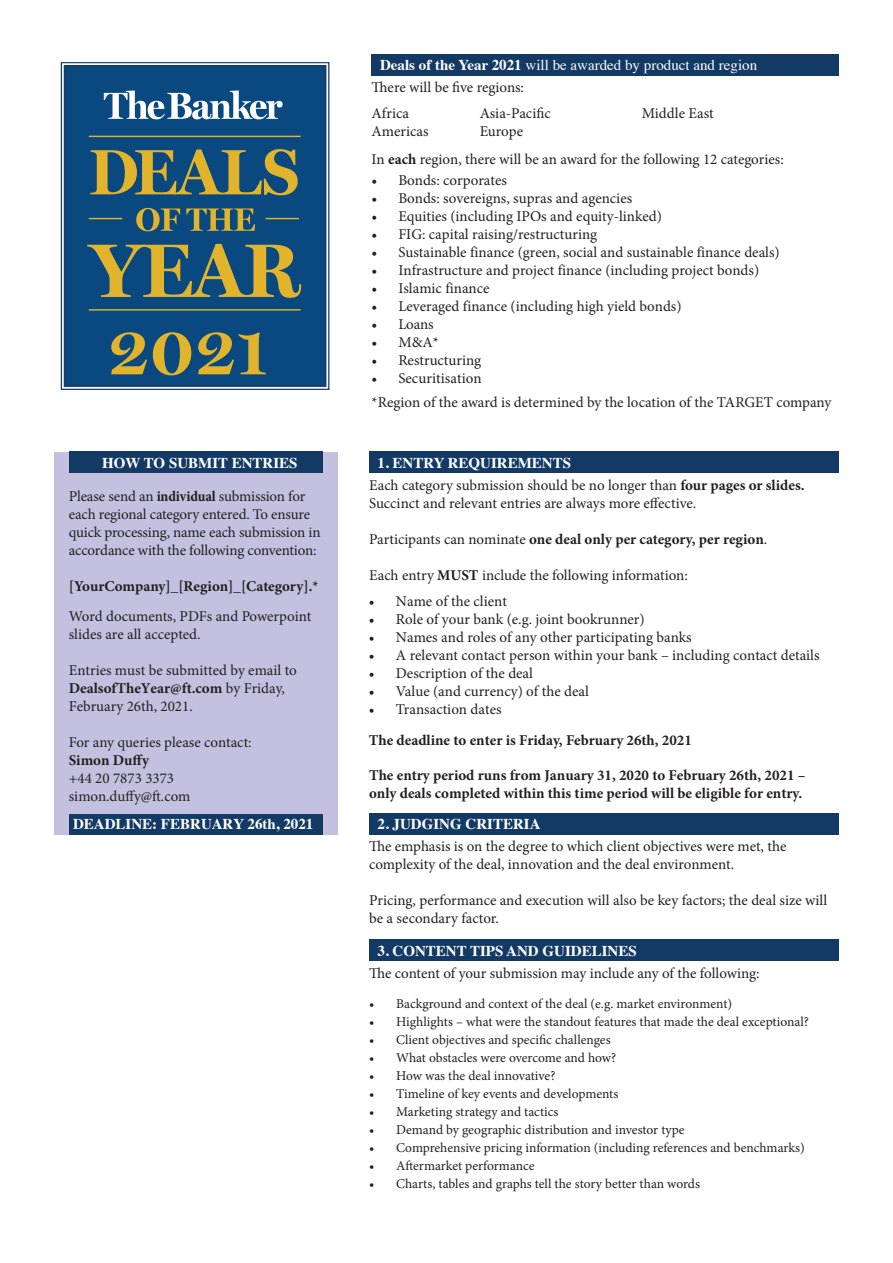
<style>
.page{position:relative;width:893px;height:1263px;background:#fff}
.page>*{position:absolute;margin:0;border:0;box-sizing:border-box;transform-origin:0 0}
.t1{font:700 67.65px "Miller Display";color:#e2b42b}
.t2{font:15px/18px "Minion Pro";color:#231f20}
.t3{font:700 15px/18px "Minion Pro";color:#231f20}
.t4{font:700 15px "Times";color:#fff}
.t5{font:15px "Times";color:#fff}
.t6{font:13.5px "Minion Pro";letter-spacing:-.005em;color:#231f20}
.s1{font-weight:700;font-stretch:condensed}
.s2{font-weight:700}
.s3{font-weight:400}
</style>
<div class="page">
<div style="left:54px;top:452px;width:283px;height:382px;background:#c4c0df"></div>
<div style="left:61px;top:62px;width:268px;height:328px;border:1px solid #163f71"></div>
<div style="left:65px;top:66px;width:260px;height:319px;background:#0a4980"></div>
<div style="left:64px;top:65px;width:262px;height:322px;border:3px solid #163f71"></div>
<hr style="left:89px;top:218px;width:33px;height:1px;background:#e2b42b">
<hr style="left:89px;top:309px;width:212px;height:2px;background:#e2b42b">
<hr style="left:89px;top:136px;width:212px;height:1px;background:#e2b42b">
<hr style="left:265px;top:218px;width:34px;height:1px;background:#e2b42b">
<svg style="left:90px;top:149px;width:208px;height:46px"></svg>
<svg style="left:87px;top:244px;width:214px;height:54px"></svg>
<svg style="left:136px;top:208px;width:44px;height:23px"></svg>
<svg style="left:186px;top:208px;width:69px;height:23px"></svg>
<svg style="left:104px;top:90px;width:179px;height:29px"></svg>
<div style="left:372px;top:54px;width:467px;height:21px;background:#133a65"></div>
<div style="left:369px;top:452px;width:470px;height:21px;background:#133a65"></div>
<div style="left:369px;top:813px;width:470px;height:21px;background:#133a65"></div>
<div style="left:369px;top:940px;width:470px;height:21px;background:#133a65"></div>
<div style="left:69px;top:452px;width:254px;height:21px;background:#133a65"></div>
<div style="left:69px;top:813px;width:254px;height:21px;background:#133a65"></div>
<h1 class="t1" style="left:109px;top:310px;width:159px">2021</h1>
<p class="t4" style="left:102px;top:448px;width:197px">HOW TO SUBMIT ENTRIES</p>
<p class="t2" style="left:69px;top:487px;width:253px">Please send an <span class="s1">individual</span> submission for each regional category entered. To ensure quick processing, name each submission in accordance with the following convention:</p>
<p class="t3" style="left:69px;top:577px;width:251px">[YourCompany]_[Region]_[Category].*</p>
<p class="t2" style="left:69px;top:607px;width:244px">Word documents, PDFs and Powerpoint slides are all accepted.</p>
<p class="t2" style="left:69px;top:661px;width:230px">Entries must be submitted by email to<br><span class="s2">DealsofTheYear@ft.com</span> by Friday,<br>February 26th, 2021.</p>
<p class="t2" style="left:69px;top:733px;width:184px">For any queries please contact:</p>
<p class="t3" style="left:69px;top:751px;width:82px">Simon Duffy</p>
<p class="t2" style="left:69px;top:769px;width:123px">+44 20 7873 3373 simon.duffy@ft.com</p>
<p class="t4" style="left:73px;top:810px;width:242px">DEADLINE: FEBRUARY 26th, 2021</p>
<p class="t5" style="left:380px;top:51px;width:379px"><span class="s2">Deals of the Year 2021</span> will be awarded by product and region</p>
<p class="t2" style="left:372px;top:75px;width:154px;line-height:25.5px">There will be five regions:<br>Africa</p>
<p class="t2" style="left:480px;top:104px;width:73px">Asia-Pacific</p>
<p class="t2" style="left:642px;top:104px;width:74px">Middle East</p>
<p class="t2" style="left:372px;top:122px;width:59px">Americas</p>
<p class="t2" style="left:372px;top:117px;width:414px;line-height:28.5px;text-indent:108px">Europe<br>In <span class="s2">each</span> region, there will be an award for the following 12 categories:</p>
<p class="t2" style="left:371px;top:172px;width:137px">• Bonds: corporates</p>
<p class="t2" style="left:371px;top:190px;width:262px">• Bonds: sovereigns, supras and agencies</p>
<p class="t2" style="left:371px;top:208px;width:292px">• Equities (including IPOs and equity-linked)</p>
<p class="t2" style="left:371px;top:226px;width:227px">• FIG: capital raising/restructuring</p>
<p class="t2" style="left:371px;top:244px;width:410px">• Sustainable finance (green, social and sustainable finance deals)</p>
<p class="t2" style="left:371px;top:262px;width:389px">• Infrastructure and project finance (including project bonds)</p>
<p class="t2" style="left:371px;top:280px;width:120px">• Islamic finance</p>
<p class="t2" style="left:371px;top:298px;width:312px">• Leveraged finance (including high yield bonds)</p>
<p class="t2" style="left:371px;top:316px;width:64px">• Loans</p>
<p class="t2" style="left:371px;top:334px;width:69px">• M&amp;A*</p>
<p class="t2" style="left:371px;top:352px;width:111px">• Restructuring</p>
<p class="t2" style="left:371px;top:367px;width:461px;line-height:24px">• Securitisation<br>*Region of the award is determined by the location of the TARGET company</p>
<p class="t4" style="left:378px;top:448px;width:195px">1. ENTRY REQUIREMENTS</p>
<p class="t5" style="left:378px;top:448px;width:379px"><span class="s2">Deals of the Year 2015</span> will be awarded by product and region</p>
<p class="t2" style="left:369px;top:476px;width:437px">Each category submission should be no longer than <span class="s2">four pages or slides.<br></span>Succinct and relevant entries are always more effective.</p>
<p class="t3" style="left:369px;top:530px;width:400px"><span class="s3">Participants can nominate</span> one deal only per category, per region<span class="s3">.</span></p>
<p class="t2" style="left:369px;top:566px;width:320px">Each entry <span class="s2">MUST</span> include the following information:</p>
<p class="t2" style="left:369px;top:593px;width:139px">• Name of the client</p>
<p class="t2" style="left:369px;top:611px;width:277px">• Role of your bank (e.g. joint bookrunner)</p>
<p class="t2" style="left:369px;top:629px;width:324px">• Names and roles of any other participating banks</p>
<p class="t2" style="left:369px;top:647px;width:452px">• A relevant contact person within your bank – including contact details</p>
<p class="t2" style="left:369px;top:665px;width:166px">• Description of the deal</p>
<p class="t2" style="left:369px;top:683px;width:221px">• Value (and currency) of the deal</p>
<p class="t2" style="left:369px;top:701px;width:134px">• Transaction dates</p>
<p class="t3" style="left:369px;top:730px;width:325px">The deadline to enter is Friday, February 26th, 2021</p>
<p class="t3" style="left:369px;top:765px;width:438px">The entry period runs from January 31, 2020 to February 26th, 2021 – only deals completed within this time period will be eligible for entry.</p>
<p class="t4" style="left:378px;top:810px;width:164px">2. JUDGING CRITERIA</p>
<p class="t2" style="left:369px;top:838px;width:419px">The emphasis is on the degree to which client objectives were met, the complexity of the deal, innovation and the deal environment.</p>
<p class="t2" style="left:369px;top:892px;width:460px">Pricing, performance and execution will also be key factors; the deal size will be a secondary factor.</p>
<p class="t4" style="left:378px;top:936px;width:261px">3. CONTENT TIPS AND GUIDELINES</p>
<p class="t2" style="left:369px;top:964px;width:392px">The content of your submission may include any of the following:</p>
<p class="t6" style="left:369px;top:994px;width:365px">• Background and context of the deal (e.g. market environment)</p>
<p class="t6" style="left:369px;top:1012px;width:441px">• Highlights – what were the standout features that made the deal exceptional?</p>
<p class="t6" style="left:369px;top:1030px;width:243px">• Client objectives and specific challenges</p>
<p class="t6" style="left:369px;top:1048px;width:249px">• What obstacles were overcome and how?</p>
<p class="t6" style="left:369px;top:1066px;width:188px">• How was the deal innovative?</p>
<p class="t6" style="left:369px;top:1084px;width:251px">• Timeline of key events and developments</p>
<p class="t6" style="left:369px;top:1102px;width:191px">• Marketing strategy and tactics</p>
<p class="t6" style="left:369px;top:1120px;width:317px">• Demand by geographic distribution and investor type</p>
<p class="t6" style="left:369px;top:1138px;width:437px">• Comprehensive pricing information (including references and benchmarks)</p>
<p class="t6" style="left:369px;top:1156px;width:167px">• Aftermarket performance</p>
<p class="t6" style="left:369px;top:1174px;width:332px">• Charts, tables and graphs tell the story better than words</p>
</div>
